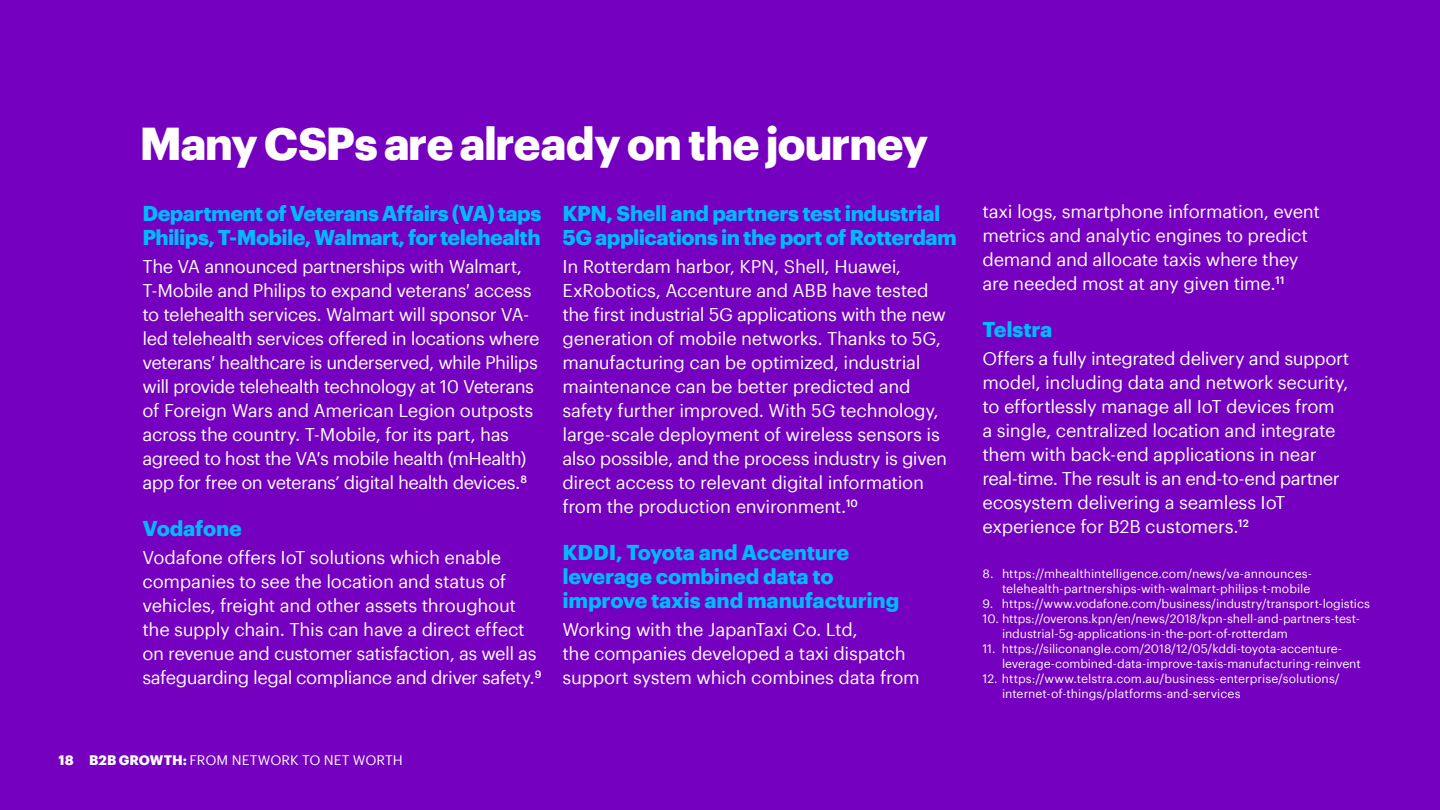
<style>
.page{position:relative;width:1440px;height:810px;background:#7500c0}
.page>*{position:absolute;margin:0;border:0;box-sizing:border-box;transform-origin:0 0}
.t1{font:700 45px "Graphik";letter-spacing:-.025em;color:#fff}
.t2{font:700 21px/24px "Graphik";letter-spacing:-.025em;color:#00baff}
.t3{font:18px/24px "Graphik";letter-spacing:-.025em;color:#fff}
.t4{font:13.5px "Graphik";letter-spacing:.005em;color:#fff}
.t5{font:12px/15px "Graphik";letter-spacing:-.005em;color:#fff}
.s1{font-weight:700}
</style>
<div class="page">
<h1 class="t1" style="left:139px;top:109px;width:790px">Many CSPs are already on the journey</h1>
<p class="t2" style="left:142px;top:199px;width:400px">Department of Veterans Affairs (VA) taps<br>Philips, T-Mobile, Walmart, for telehealth</p>
<p class="t3" style="left:142px;top:253px;width:399px">The VA announced partnerships with Walmart, T-Mobile and Philips to expand veterans′ access to telehealth services. Walmart will sponsor VA&shy;led telehealth services offered in locations where veterans′ healthcare is underserved, while Philips will provide telehealth technology at 10 Veterans of Foreign Wars and American Legion outposts across the country. T-Mobile, for its part, has agreed to host the VA′s mobile health (mHealth) app for free on veterans’ digital health devices.<sup>8</sup></p>
<p class="t2" style="left:142px;top:514px;width:101px">Vodafone</p>
<p class="t3" style="left:142px;top:544px;width:401px">Vodafone offers IoT solutions which enable companies to see the location and status of vehicles, freight and other assets throughout the supply chain. This can have a direct effect on revenue and customer satisfaction, as well as safeguarding legal compliance and driver safety.<sup>9</sup></p>
<p class="t2" style="left:562px;top:199px;width:396px">KPN, Shell and partners test industrial<br>5G applications in the port of Rotterdam</p>
<p class="t3" style="left:562px;top:253px;width:386px">In Rotterdam harbor, KPN, Shell, Huawei, ExRobotics, Accenture and ABB have tested the first industrial 5G applications with the new generation of mobile networks. Thanks to 5G, manufacturing can be optimized, industrial maintenance can be better predicted and safety further improved. With 5G technology, large-scale deployment of wireless sensors is also possible, and the process industry is given direct access to relevant digital information from the production environment.<sup>10</sup></p>
<p class="t2" style="left:562px;top:538px;width:338px">KDDI, Toyota and Accenture leverage combined data to improve taxis and manufacturing</p>
<p class="t3" style="left:562px;top:616px;width:359px">Working with the JapanTaxi Co. Ltd,<br>the companies developed a taxi dispatch support system which combines data from</p>
<p class="t4" style="left:58px;top:750px;width:346px"><span class="s1">18 B2B GROWTH:</span> FROM NETWORK TO NET WORTH</p>
<p class="t3" style="left:982px;top:198px;width:339px">taxi logs, smartphone information, event metrics and analytic engines to predict demand and allocate taxis where they are needed most at any given time.<sup>11</sup></p>
<p class="t2" style="left:982px;top:315px;width:72px">Telstra</p>
<p class="t3" style="left:982px;top:345px;width:369px">Offers a fully integrated delivery and support model, including data and network security, to effortlessly manage all IoT devices from<br>a single, centralized location and integrate them with back-end applications in near real-time. The result is an end-to-end partner ecosystem delivering a seamless IoT experience for B2B customers.<sup>12</sup></p>
<p class="t5" style="left:983px;top:565px;width:331px;text-align:right">8. https://mhealthintelligence.com/news/va-announces&shy;telehealth-partnerships-with-walmart-philips-t-mobile</p>
<p class="t5" style="left:983px;top:595px;width:389px">9. https://www.vodafone.com/business/industry/transport-logistics</p>
<p class="t5" style="left:1002px;top:610px;width:359px;text-indent:-20px">10. https://overons.kpn/en/news/2018/kpn-shell-and-partners-test&shy;industrial-5g-applications-in-the-port-of-rotterdam</p>
<p class="t5" style="left:1002px;top:640px;width:360px;text-indent:-20px">11. https://siliconangle.com/2018/12/05/kddi-toyota-accenture&shy;leverage-combined-data-improve-taxis-manufacturing-reinvent</p>
<p class="t5" style="left:1002px;top:670px;width:339px;text-indent:-20px">12. https://www.telstra.com.au/business-enterprise/solutions/ internet-of-things/platforms-and-services</p>
</div>
